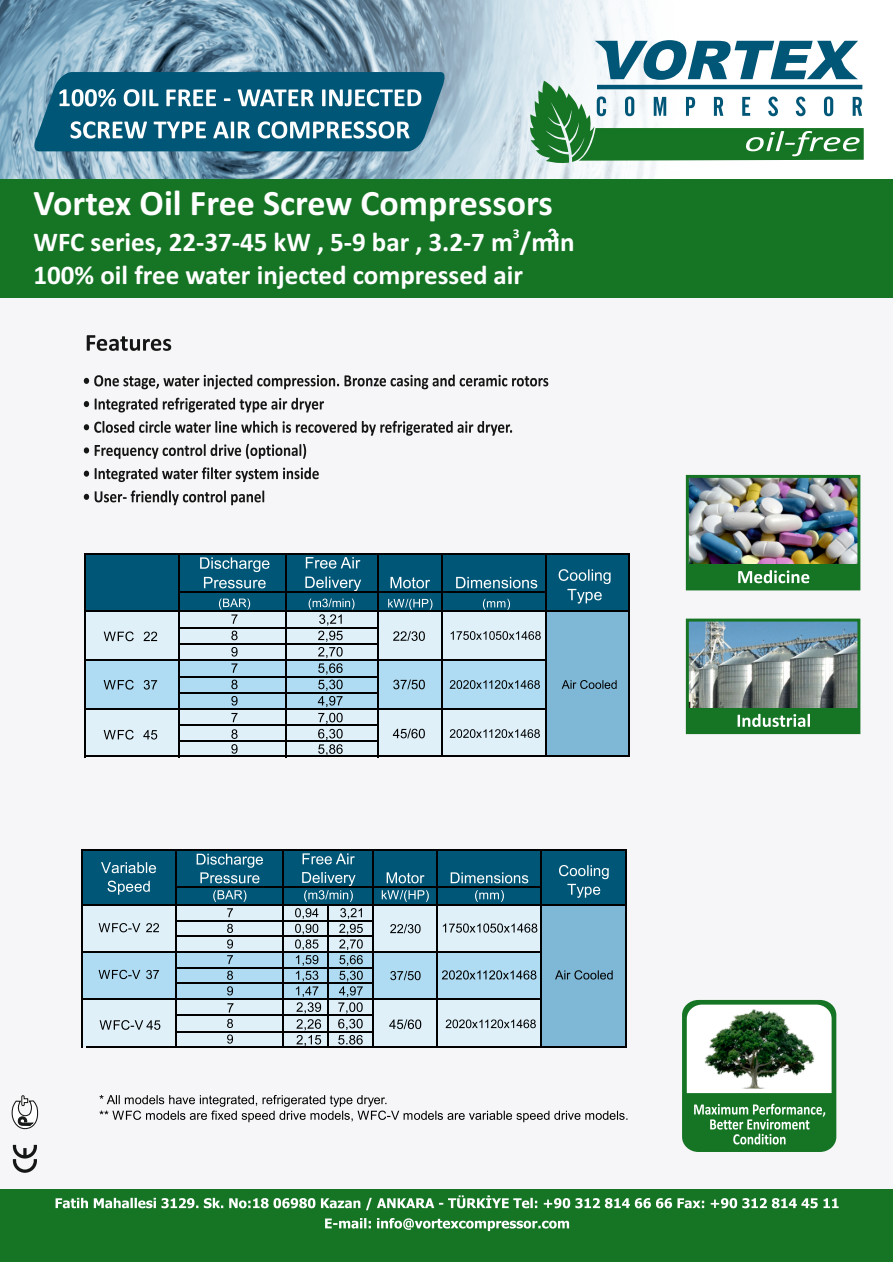
<style>
.page{position:relative;width:893px;height:1263px;background:#fff}
.page>*{position:absolute;margin:0;border:0;box-sizing:border-box;transform-origin:0 0}
.t1{font:700 36px "Calibri";color:#fff}
.t2{font:700 27px/33px "Calibri";color:#fff}
.t3{font:700 13.5px "Calibri";color:#fff}
</style>
<div class="page">
<img style="left:0;top:0;width:656px;height:179px">
<svg style="left:530px;top:40px;width:334px;height:124px"></svg>
<svg style="left:33px;top:72px;width:413px;height:79px;background:#337791"></svg>
<div style="left:0;top:297px;width:893px;height:965px;background:#f6f5f7"></div>
<div style="left:0;top:1189px;width:893px;height:73px;background:#167525"></div>
<svg style="left:56px;top:1195px;width:783px;height:35px"></svg>
<svg style="left:459px;top:1221px;width:110px;height:10px"></svg>
<div style="left:0;top:179px;width:893px;height:118px;background:#167525"></div>
<div style="left:682px;top:1000px;width:154px;height:152px;background:#167525;border-radius:16px"></div>
<svg style="left:694px;top:1104px;width:131px;height:40px"></svg>
<svg style="left:687px;top:1004px;width:145px;height:89px;background:#f2f7f3"></svg>
<img style="left:704px;top:1009px;width:110px;height:79px">
<svg style="left:84px;top:375px;width:464px;height:130px"></svg>
<svg style="left:99px;top:1095px;width:509px;height:27px"></svg>
<svg style="left:610px;top:1111px;width:17px;height:9px"></svg>
<svg style="left:87px;top:335px;width:84px;height:16px"></svg>
<img style="left:690px;top:623px;width:166px;height:85px">
<div style="left:686px;top:619px;width:174px;height:115px;border:3px solid #167525"></div>
<div style="left:687px;top:708px;width:172px;height:25px;background:#167525"></div>
<img style="left:690px;top:479px;width:166px;height:85px">
<div style="left:686px;top:475px;width:174px;height:115px;border:3px solid #167525"></div>
<div style="left:687px;top:564px;width:172px;height:25px;background:#167525"></div>
<svg style="left:738px;top:570px;width:71px;height:13px"></svg>
<svg style="left:738px;top:714px;width:72px;height:13px"></svg>
<div style="left:540px;top:592px;width:89px;height:165px;background:#7fb8d6"></div>
<div style="left:86px;top:660px;width:460px;height:49px;background:#afdcf2"></div>
<div style="left:86px;top:611px;width:460px;height:49px;background:#dff0f9"></div>
<div style="left:86px;top:554px;width:543px;height:57px;background:#005676"></div>
<svg style="left:200px;top:557px;width:69px;height:31px"></svg>
<svg style="left:391px;top:577px;width:39px;height:11px"></svg>
<svg style="left:456px;top:577px;width:81px;height:11px"></svg>
<svg style="left:559px;top:569px;width:51px;height:34px"></svg>
<svg style="left:388px;top:599px;width:44px;height:11px"></svg>
<svg style="left:483px;top:599px;width:27px;height:11px"></svg>
<svg style="left:104px;top:631px;width:30px;height:10px"></svg>
<svg style="left:144px;top:632px;width:13px;height:9px"></svg>
<svg style="left:219px;top:598px;width:31px;height:26px"></svg>
<svg style="left:231px;top:631px;width:7px;height:9px"></svg>
<svg style="left:231px;top:647px;width:7px;height:10px"></svg>
<svg style="left:104px;top:680px;width:30px;height:10px"></svg>
<svg style="left:144px;top:680px;width:13px;height:10px"></svg>
<svg style="left:231px;top:663px;width:7px;height:10px"></svg>
<svg style="left:231px;top:680px;width:7px;height:9px"></svg>
<svg style="left:231px;top:696px;width:7px;height:9px"></svg>
<svg style="left:562px;top:680px;width:55px;height:9px"></svg>
<svg style="left:393px;top:679px;width:32px;height:10px"></svg>
<svg style="left:450px;top:680px;width:90px;height:9px"></svg>
<svg style="left:306px;top:557px;width:54px;height:12px"></svg>
<svg style="left:305px;top:576px;width:56px;height:15px"></svg>
<svg style="left:393px;top:631px;width:32px;height:10px"></svg>
<svg style="left:451px;top:631px;width:90px;height:9px"></svg>
<svg style="left:309px;top:598px;width:45px;height:109px"></svg>
<hr style="left:86px;top:553px;width:543px;height:1px;background:#000">
<hr style="left:180px;top:591px;width:365px;height:2px;background:#000">
<hr style="left:86px;top:611px;width:542px;height:1px;background:#000">
<hr style="left:180px;top:627px;width:199px;height:1px;background:#000">
<hr style="left:180px;top:643px;width:199px;height:1px;background:#000">
<hr style="left:86px;top:660px;width:460px;height:1px;background:#000">
<hr style="left:179px;top:676px;width:200px;height:1px;background:#000">
<hr style="left:179px;top:692px;width:200px;height:1px;background:#000">
<hr style="left:85px;top:553px;width:1px;height:205px;background:#000">
<div style="left:82px;top:951px;width:459px;height:48px;background:#afdcf2"></div>
<div style="left:82px;top:906px;width:459px;height:45px;background:#dff0f9"></div>
<div style="left:82px;top:849px;width:545px;height:55px;background:#005676"></div>
<svg style="left:197px;top:854px;width:66px;height:29px"></svg>
<svg style="left:387px;top:872px;width:37px;height:11px"></svg>
<svg style="left:451px;top:872px;width:77px;height:11px"></svg>
<svg style="left:213px;top:890px;width:33px;height:12px"></svg>
<svg style="left:382px;top:890px;width:47px;height:12px"></svg>
<svg style="left:475px;top:890px;width:29px;height:12px"></svg>
<svg style="left:99px;top:923px;width:41px;height:9px"></svg>
<svg style="left:146px;top:923px;width:13px;height:9px"></svg>
<svg style="left:227px;top:908px;width:6px;height:9px"></svg>
<svg style="left:227px;top:924px;width:6px;height:9px"></svg>
<svg style="left:227px;top:939px;width:6px;height:9px"></svg>
<svg style="left:99px;top:970px;width:41px;height:9px"></svg>
<svg style="left:146px;top:970px;width:13px;height:9px"></svg>
<svg style="left:227px;top:955px;width:6px;height:9px"></svg>
<svg style="left:227px;top:971px;width:6px;height:9px"></svg>
<svg style="left:227px;top:986px;width:6px;height:9px"></svg>
<svg style="left:390px;top:924px;width:31px;height:9px"></svg>
<svg style="left:443px;top:923px;width:94px;height:10px"></svg>
<svg style="left:390px;top:971px;width:31px;height:9px"></svg>
<svg style="left:442px;top:970px;width:94px;height:9px"></svg>
<svg style="left:101px;top:862px;width:55px;height:11px"></svg>
<svg style="left:108px;top:881px;width:42px;height:14px"></svg>
<svg style="left:303px;top:853px;width:52px;height:11px"></svg>
<svg style="left:302px;top:872px;width:53px;height:30px"></svg>
<hr style="left:82px;top:849px;width:545px;height:2px;background:#000">
<hr style="left:81px;top:849px;width:1px;height:199px;background:#000">
<hr style="left:176px;top:886px;width:365px;height:1px;background:#000">
<hr style="left:82px;top:904px;width:545px;height:2px;background:#000">
<hr style="left:175px;top:920px;width:199px;height:1px;background:#000">
<hr style="left:175px;top:936px;width:199px;height:1px;background:#000">
<hr style="left:82px;top:951px;width:460px;height:2px;background:#000">
<hr style="left:175px;top:967px;width:199px;height:1px;background:#000">
<hr style="left:175px;top:983px;width:199px;height:1px;background:#000">
<hr style="left:628px;top:554px;width:2px;height:203px;background:#000">
<div style="left:86px;top:708px;width:460px;height:49px;background:#dff0f9"></div>
<hr style="left:86px;top:708px;width:460px;height:1px;background:#000">
<hr style="left:179px;top:724px;width:200px;height:2px;background:#000">
<hr style="left:179px;top:741px;width:200px;height:1px;background:#000">
<hr style="left:179px;top:554px;width:1px;height:204px;background:#000">
<hr style="left:286px;top:554px;width:1px;height:204px;background:#000">
<hr style="left:377px;top:554px;width:2px;height:203px;background:#000">
<hr style="left:441px;top:554px;width:2px;height:203px;background:#000">
<hr style="left:545px;top:554px;width:1px;height:203px;background:#000">
<svg style="left:104px;top:730px;width:30px;height:9px"></svg>
<svg style="left:143px;top:730px;width:14px;height:9px"></svg>
<svg style="left:231px;top:713px;width:7px;height:9px"></svg>
<svg style="left:450px;top:729px;width:90px;height:9px"></svg>
<div style="left:83px;top:998px;width:459px;height:49px;background:#dff0f9"></div>
<hr style="left:82px;top:998px;width:460px;height:2px;background:#000">
<hr style="left:175px;top:1015px;width:198px;height:1px;background:#000">
<hr style="left:175px;top:1031px;width:198px;height:1px;background:#000">
<svg style="left:100px;top:1020px;width:60px;height:10px"></svg>
<svg style="left:227px;top:1003px;width:6px;height:9px"></svg>
<svg style="left:389px;top:1019px;width:32px;height:10px"></svg>
<svg style="left:446px;top:1019px;width:90px;height:9px"></svg>
<hr style="left:175px;top:850px;width:1px;height:197px;background:#000">
<hr style="left:283px;top:850px;width:1px;height:198px;background:#000">
<hr style="left:327px;top:905px;width:2px;height:142px;background:#000">
<hr style="left:372px;top:850px;width:2px;height:197px;background:#000">
<hr style="left:436px;top:850px;width:1px;height:197px;background:#000">
<div style="left:541px;top:906px;width:86px;height:141px;background:#7fb8d6"></div>
<svg style="left:559px;top:865px;width:50px;height:33px"></svg>
<svg style="left:555px;top:970px;width:58px;height:9px"></svg>
<hr style="left:541px;top:850px;width:1px;height:197px;background:#000">
<hr style="left:626px;top:850px;width:1px;height:197px;background:#000">
<svg style="left:393px;top:729px;width:32px;height:9px"></svg>
<svg style="left:231px;top:729px;width:7px;height:25px"></svg>
<svg style="left:227px;top:1019px;width:6px;height:9px"></svg>
<svg style="left:227px;top:1034px;width:6px;height:10px"></svg>
<svg style="left:295px;top:908px;width:26px;height:138px"></svg>
<svg style="left:338px;top:908px;width:25px;height:136px"></svg>
<svg style="left:318px;top:713px;width:25px;height:42px"></svg>
<hr style="left:86px;top:756px;width:543px;height:1px;background:#000">
<hr style="left:86px;top:1047px;width:541px;height:1px;background:#000">
<svg style="left:548px;top:229px;width:9px;height:13px"></svg>
<svg style="left:11px;top:1095px;width:28px;height:34px"></svg>
<svg style="left:13px;top:1145px;width:24px;height:28px"></svg>
<h1 class="t1" style="left:34px;top:188px;width:521px">Vortex Oil Free Screw Compressors</h1>
<p class="t3" style="left:513px;top:227px;width:8px">3</p>
<p class="t2" style="left:34px;top:228px;width:542px">WFC series, 22-37-45 kW , 5-9 bar , 3.2-7 m /min<br>100% oil free water injected compressed air</p>
</div>
